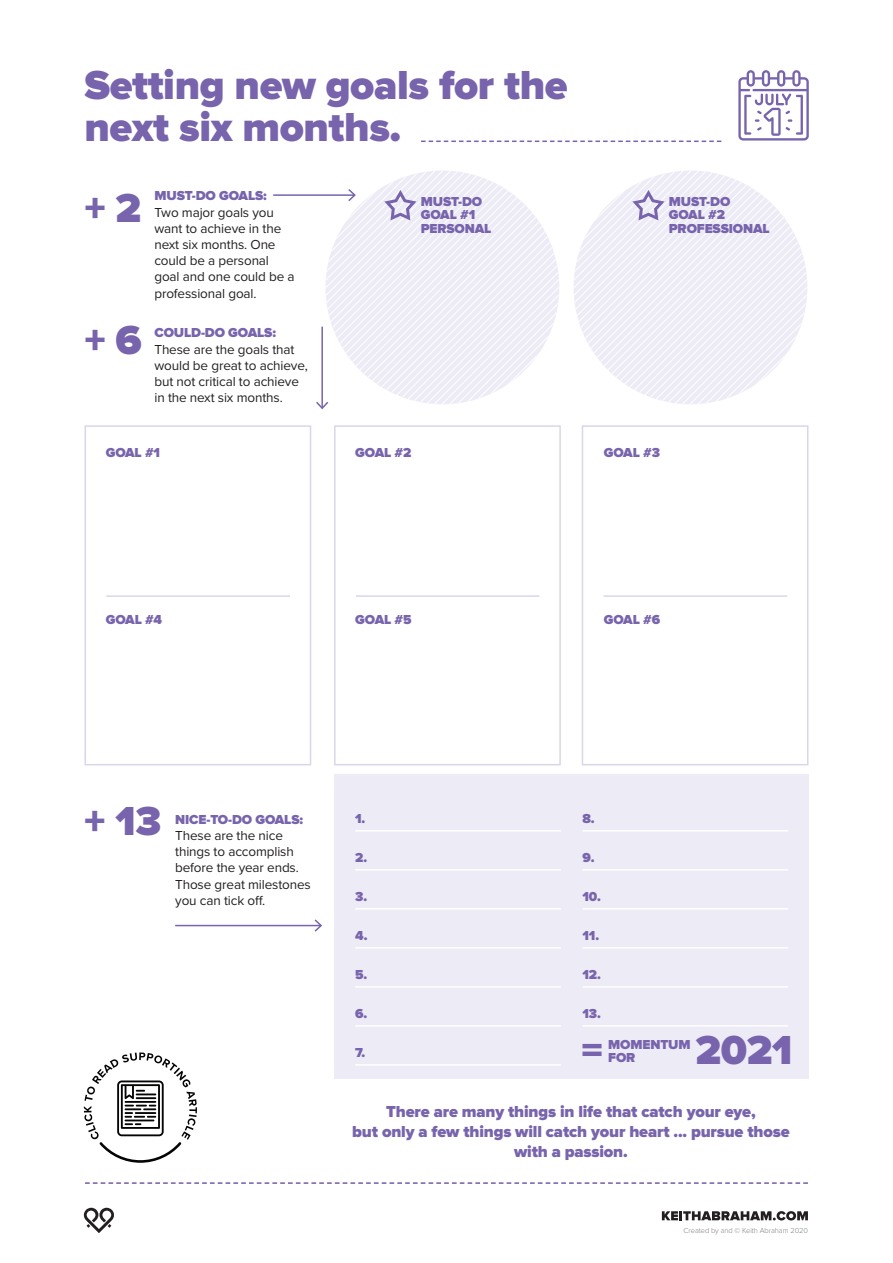
<style>
.page{position:relative;width:893px;height:1263px;background:#fff}
.page>*{position:absolute;margin:0;border:0;box-sizing:border-box;transform-origin:0 0}
.t1{font:900 42px/42px "Proxima Nova";letter-spacing:-.01em;color:#7864ac}
.t2{font:900 16.5px/19.8px "Proxima Nova";letter-spacing:-.01em;color:#7864ac;text-align:center}
.t3{font:13.5px/16.2px "Proxima Nova";letter-spacing:-.01em;color:#231f20}
.t4{font:900 13.5px/13.5px "Proxima Nova";letter-spacing:-.01em;color:#7864ac}
.t5{font:300 7.5px "Proxima Nova";letter-spacing:-.01em;color:#808285}
</style>
<div class="page">
<div style="left:84px;top:425px;width:227px;height:340px;border:2px solid #dad6ea"></div>
<div style="left:334px;top:425px;width:227px;height:340px;border:2px solid #dad6ea"></div>
<div style="left:582px;top:425px;width:226px;height:340px;border:2px solid #dad6ea"></div>
<div style="left:334px;top:774px;width:474px;height:304px;background:#edebf5"></div>
<hr style="left:106px;top:595px;width:184px;height:2px;background:#dad6ea">
<hr style="left:356px;top:595px;width:184px;height:2px;background:#dad6ea">
<hr style="left:603px;top:595px;width:184px;height:2px;background:#dad6ea">
<svg style="left:662px;top:1211px;width:146px;height:9px"></svg>
<svg style="left:84px;top:1208px;width:30px;height:25px"></svg>
<svg style="left:85px;top:1182px;width:723px;height:2px"></svg>
<svg style="left:421px;top:141px;width:300px;height:1px"></svg>
<svg style="left:326px;top:171px;width:233px;height:233px"></svg>
<svg style="left:574px;top:171px;width:233px;height:233px"></svg>
<svg style="left:384px;top:190px;width:32px;height:30px"></svg>
<svg style="left:632px;top:190px;width:32px;height:30px"></svg>
<hr style="left:355px;top:830px;width:206px;height:1px;background:#fff">
<hr style="left:355px;top:869px;width:206px;height:1px;background:#fff">
<hr style="left:355px;top:908px;width:206px;height:1px;background:#fff">
<hr style="left:355px;top:947px;width:206px;height:1px;background:#fff">
<hr style="left:355px;top:986px;width:206px;height:1px;background:#fff">
<hr style="left:355px;top:1025px;width:206px;height:1px;background:#fff">
<hr style="left:355px;top:1064px;width:206px;height:1px;background:#fff">
<hr style="left:583px;top:830px;width:205px;height:1px;background:#fff">
<hr style="left:583px;top:869px;width:205px;height:1px;background:#fff">
<hr style="left:583px;top:908px;width:205px;height:1px;background:#fff">
<hr style="left:583px;top:947px;width:205px;height:1px;background:#fff">
<hr style="left:583px;top:986px;width:205px;height:1px;background:#fff">
<hr style="left:583px;top:1025px;width:205px;height:1px;background:#fff">
<svg style="left:84px;top:1052px;width:113px;height:111px"></svg>
<svg style="left:738px;top:70px;width:71px;height:71px"></svg>
<hr style="left:273px;top:194px;width:82px;height:2px;background:#7864ac">
<svg style="left:347px;top:187px;width:10px;height:16px"></svg>
<hr style="left:321px;top:327px;width:2px;height:81px;background:#7864ac">
<svg style="left:316px;top:400px;width:14px;height:10px"></svg>
<hr style="left:175px;top:925px;width:146px;height:1px;background:#7864ac">
<svg style="left:313px;top:919px;width:9px;height:13px"></svg>
<h1 class="t1" style="left:84px;top:65px;width:485px">Setting new goals for the next six months.</h1>
<h1 class="t1" style="left:84px;top:188px;width:59px">+ 2</h1>
<h1 class="t1" style="left:84px;top:320px;width:59px">+ 6</h1>
<p class="t4" style="left:154px;top:190px;width:114px">MUST-DO GOALS:</p>
<p class="t3" style="left:154px;top:204px;width:142px">Two major goals you want to achieve in the next six months. One could be a personal goal and one could be a professional goal.</p>
<p class="t4" style="left:421px;top:195px;width:72px">MUST-DO<br>GOAL #1<br>PERSONAL</p>
<p class="t4" style="left:669px;top:195px;width:103px">MUST-DO<br>GOAL #2<br>PROFESSIONAL</p>
<p class="t4" style="left:154px;top:326px;width:123px">COULD-DO GOALS:</p>
<p class="t3" style="left:154px;top:341px;width:155px">These are the goals that would be great to achieve, but not critical to achieve in the next six months.</p>
<p class="t4" style="left:106px;top:446px;width:56px">GOAL #1</p>
<p class="t4" style="left:355px;top:446px;width:58px">GOAL #2</p>
<p class="t4" style="left:604px;top:446px;width:58px">GOAL #3</p>
<p class="t4" style="left:106px;top:613px;width:58px">GOAL #4</p>
<p class="t4" style="left:355px;top:613px;width:58px">GOAL #5</p>
<p class="t4" style="left:604px;top:613px;width:58px">GOAL #6</p>
<h1 class="t1" style="left:84px;top:801px;width:79px">+ 13</h1>
<p class="t4" style="left:175px;top:813px;width:129px">NICE-TO-DO GOALS:</p>
<p class="t3" style="left:175px;top:828px;width:137px">These are the nice things to accomplish before the year ends.<br>Those great milestones you can tick off.</p>
<p class="t4" style="left:355px;top:812px;width:12px">1.</p>
<p class="t4" style="left:355px;top:851px;width:13px">2.</p>
<p class="t4" style="left:355px;top:890px;width:14px">3.</p>
<p class="t4" style="left:355px;top:929px;width:14px">4.</p>
<p class="t4" style="left:355px;top:968px;width:14px">5.</p>
<p class="t4" style="left:355px;top:1007px;width:14px">6.</p>
<p class="t4" style="left:355px;top:1046px;width:12px">7.</p>
<p class="t4" style="left:583px;top:812px;width:14px">8.</p>
<p class="t4" style="left:583px;top:851px;width:13px">9.</p>
<p class="t4" style="left:583px;top:890px;width:20px">10.</p>
<p class="t4" style="left:583px;top:929px;width:18px">11.</p>
<p class="t4" style="left:583px;top:968px;width:20px">12.</p>
<p class="t4" style="left:583px;top:1007px;width:20px">13.</p>
<h1 class="t1" style="left:581px;top:1030px;width:23px">=</h1>
<h1 class="t1" style="left:696px;top:1030px;width:98px">2021</h1>
<p class="t4" style="left:608px;top:1038px;width:84px">MOMENTUM<br>FOR</p>
<p class="t2" style="left:352px;top:1102px;width:439px">There are many things in life that catch your eye,<br>but only a few things will catch your heart ... pursue those with a passion.</p>
<p class="t5" style="left:684px;top:1227px;width:126px">Created by and © Keith Abraham 2020</p>
</div>
